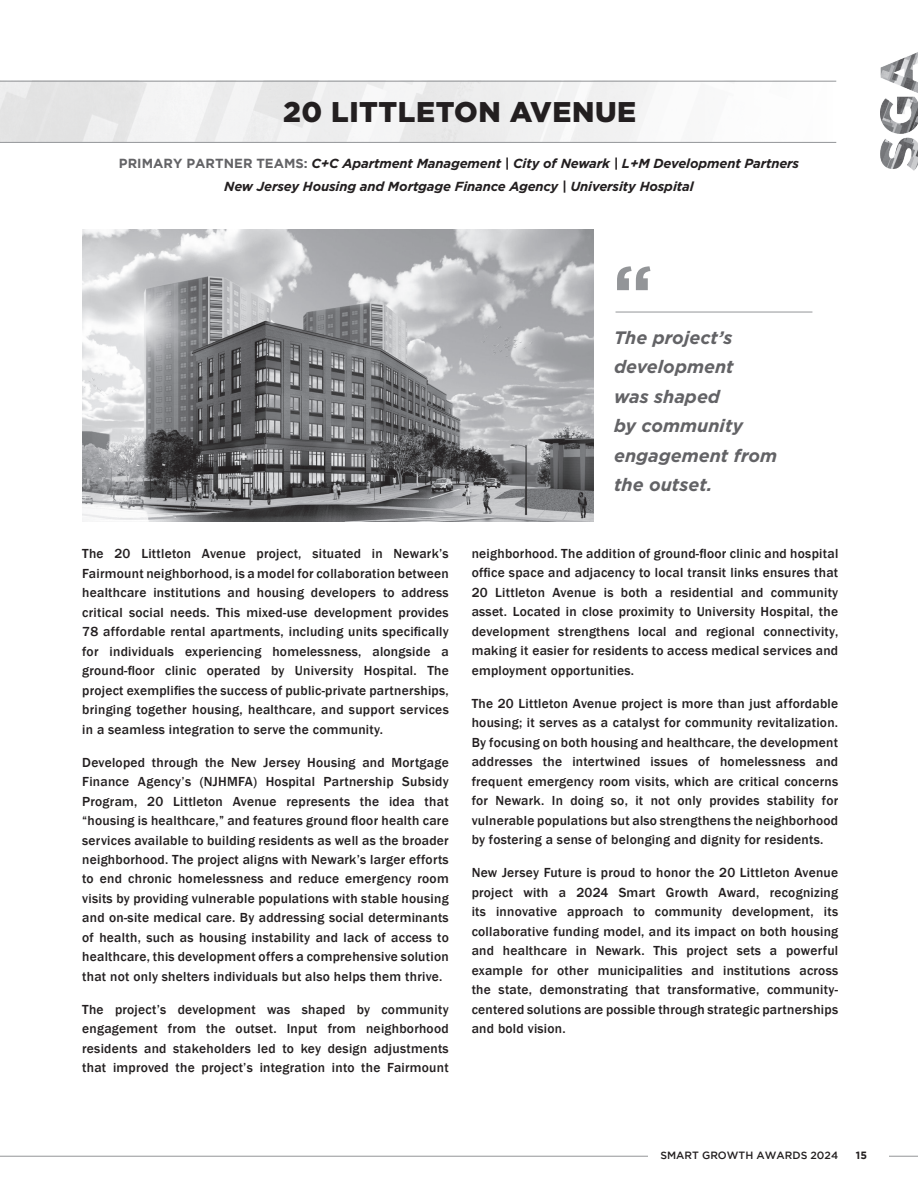
<style>
.page{position:relative;width:918px;height:1188px;background:#fff}
.page>*{position:absolute;margin:0;border:0;box-sizing:border-box;transform-origin:0 0}
.t1{font:900 28.5px "Gotham";letter-spacing:.02em;color:#231f20}
.t2{font:italic 700 18px/29.4px "Gotham";color:#636366}
.t3{font:500 13.5px/19.5px "Franklin Gothic";letter-spacing:.02em;color:#231f20;text-align:justify}
.t4{font:italic 700 13.2px/22.5px "Gotham";letter-spacing:-.01em;color:#231f20;text-align:center}
.t5{font:500 10.5px "Gotham";color:#231f20}
.t6{font:700 10.5px "Gotham";color:#231f20}
.s1{font-style:normal;color:#636366}
</style>
<div class="page">
<hr style="left:0;top:81px;width:836px;height:1px;background:#939598">
<hr style="left:0;top:142px;width:836px;height:1px;background:#939598">
<img style="left:82px;top:230px;width:512px;height:292px">
<img style="left:881px;top:52px;width:37px;height:119px">
<svg style="left:617px;top:266px;width:33px;height:24px"></svg>
<hr style="left:616px;top:312px;width:196px;height:1px;background:#939598">
<hr style="left:0;top:1156px;width:918px;height:1px;background:#939598">
<div style="left:855px;top:1141px;width:34px;height:32px;background:#fff"></div>
<div style="left:800px;top:1151px;width:67px;height:22px;background:#fff"></div>
<div style="left:648px;top:1151px;width:190px;height:17px;background:#fff"></div>
<h1 class="t1" style="left:283px;top:95px;width:355px">20 LITTLETON AVENUE</h1>
<p class="t4" style="left:119px;top:152px;width:682px"><span class="s1">PRIMARY PARTNER TEAMS:</span> C+C Apartment Management | City of Newark | L+M Development Partners<br>New Jersey Housing and Mortgage Finance Agency | University Hospital</p>
<p class="t3" style="left:82px;top:544px;width:368px">The 20 Littleton Avenue project, situated in Newark’s Fairmount neighborhood, is a model for collaboration between healthcare institutions and housing developers to address critical social needs. This mixed-use development provides 78 affordable rental apartments, including units specifically for individuals experiencing homelessness, alongside a ground-floor clinic operated by University Hospital. The project exemplifies the success of public-private partnerships, bringing together housing, healthcare, and support services in a seamless integration to serve the community.</p>
<p class="t3" style="left:82px;top:752px;width:368px">Developed through the New Jersey Housing and Mortgage Finance Agency’s (NJHMFA) Hospital Partnership Subsidy Program, 20 Littleton Avenue represents the idea that “housing is healthcare,” and features ground floor health care services available to building residents as well as the broader neighborhood. The project aligns with Newark’s larger efforts to end chronic homelessness and reduce emergency room visits by providing vulnerable populations with stable housing and on-site medical care. By addressing social determinants of health, such as housing instability and lack of access to healthcare, this development offers a comprehensive solution that not only shelters individuals but also helps them thrive.</p>
<p class="t3" style="left:82px;top:1000px;width:368px">The project’s development was shaped by community engagement from the outset. Input from neighborhood residents and stakeholders led to key design adjustments that improved the project’s integration into the Fairmount</p>
<h2 class="t2" style="left:614px;top:323px;width:165px">The project’s development<br>was shaped<br>by community engagement from the outset.</h2>
<p class="t3" style="left:472px;top:544px;width:368px">neighborhood. The addition of ground-floor clinic and hospital office space and adjacency to local transit links ensures that 20 Littleton Avenue is both a residential and community asset. Located in close proximity to University Hospital, the development strengthens local and regional connectivity, making it easier for residents to access medical services and employment opportunities.</p>
<p class="t3" style="left:472px;top:694px;width:368px">The 20 Littleton Avenue project is more than just affordable housing; it serves as a catalyst for community revitalization.<br>By focusing on both housing and healthcare, the development addresses the intertwined issues of homelessness and frequent emergency room visits, which are critical concerns for Newark. In doing so, it not only provides stability for vulnerable populations but also strengthens the neighborhood by fostering a sense of belonging and dignity for residents.</p>
<p class="t3" style="left:472px;top:863px;width:368px">New Jersey Future is proud to honor the 20 Littleton Avenue project with a 2024 Smart Growth Award, recognizing its innovative approach to community development, its collaborative funding model, and its impact on both housing and healthcare in Newark. This project sets a powerful example for other municipalities and institutions across the state, demonstrating that transformative, community&shy;centered solutions are possible through strategic partnerships and bold vision.</p>
<p class="t5" style="left:660px;top:1149px;width:179px">SMART GROWTH AWARDS 2024</p>
<p class="t6" style="left:856px;top:1149px;width:13px">15</p>
</div>
